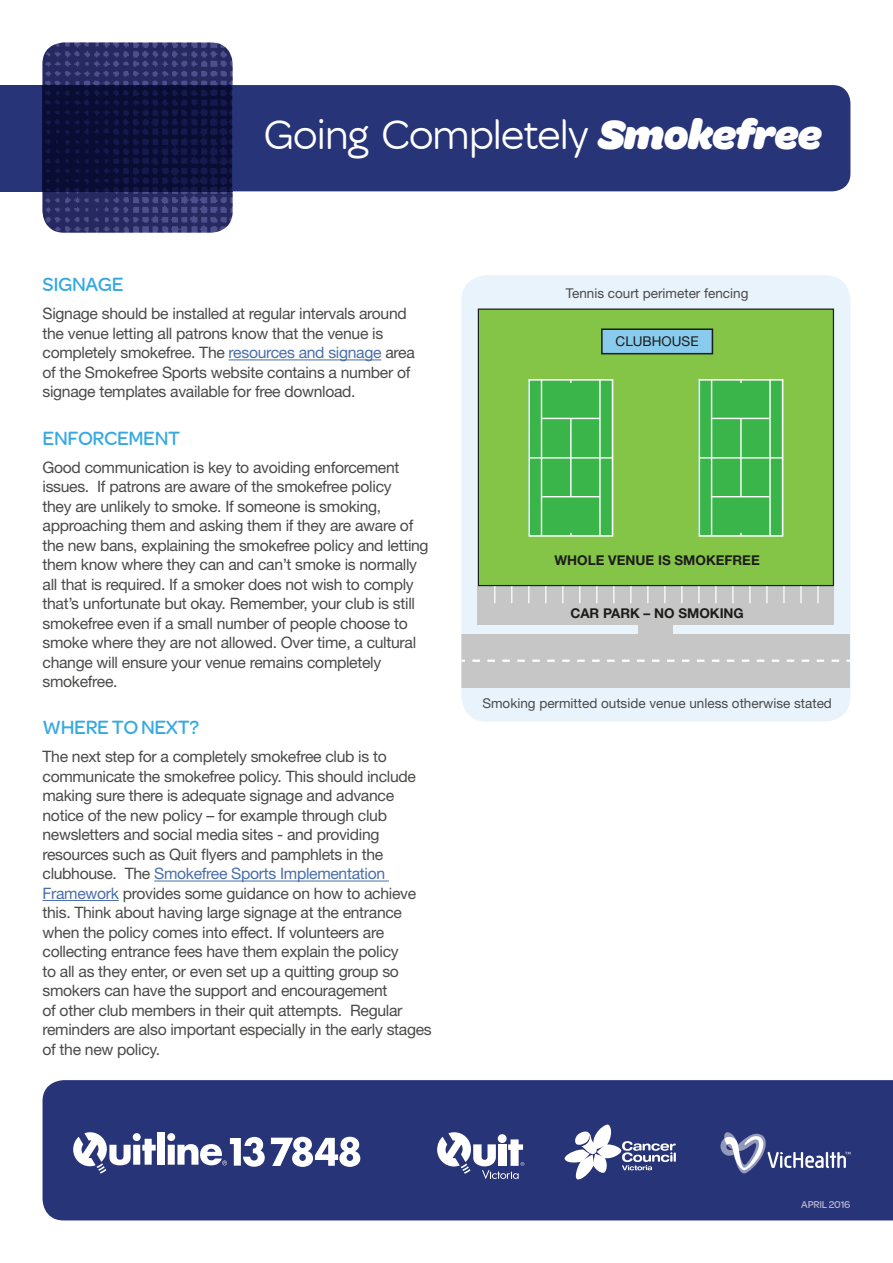
<style>
.page{position:relative;width:893px;height:1263px;background:#fff}
.page>*{position:absolute;margin:0;border:0;box-sizing:border-box;transform-origin:0 0}
.t1{font:43.5px "Omnes";letter-spacing:-.02em;color:#fff}
.t2{font:500 20.25px "Omnes";letter-spacing:-.02em;color:#36a9e1}
.t3{font:15.75px/19.5px "Helvetica Neue LT Std";letter-spacing:-.02em;color:#4a4a49}
.t4{font:13.5px "Helvetica Neue LT Std";color:#4a4a49}
.t5{font:700 13.5px "Helvetica Neue LT Std";color:#1d1d1b}
.t6{font:13.5px "Helvetica Neue LT Std";color:#1d1d1b}
.t7{font:500 10.5px "Omnes";letter-spacing:-.02em;color:#bbb7d3}
.s1{font-weight:900;font-style:italic}
.s2{color:#4a6eaa}
</style>
<div class="page">
<img style="left:43px;top:43px;width:190px;height:190px">
<div style="left:43px;top:1080px;width:850px;height:140px;background:#273477"></div>
<hr style="left:229px;top:359px;width:152px;height:1px;background:#4a6eaa">
<hr style="left:154px;top:881px;width:235px;height:1px;background:#4a6eaa">
<hr style="left:43px;top:900px;width:76px;height:1px;background:#4a6eaa">
<div style="left:0;top:85px;width:43px;height:106px;background:#273477"></div>
<svg style="left:43px;top:85px;width:190px;height:106px;background:#0c103a"></svg>
<div style="left:461px;top:275px;width:389px;height:447px;background:#e9f3fc;border-radius:26px"></div>
<div style="left:478px;top:586px;width:356px;height:39px;background:#c6c6c6"></div>
<div style="left:478px;top:309px;width:355px;height:276px;background:#84c547"></div>
<div style="left:478px;top:309px;width:356px;height:277px;border:1px solid #1d1d1b"></div>
<div style="left:602px;top:329px;width:110px;height:25px;background:#88cbec"></div>
<div style="left:601px;top:328px;width:112px;height:26px;border:2px solid #1d1d1b"></div>
<svg style="left:528px;top:379px;width:85px;height:158px;background:#50bd5e"></svg>
<svg style="left:698px;top:379px;width:85px;height:158px;background:#50bd5e"></svg>
<div style="left:461px;top:634px;width:389px;height:54px;background:#c6c6c6"></div>
<svg style="left:461px;top:659px;width:4px;height:3px"></svg>
<svg style="left:472px;top:659px;width:378px;height:3px"></svg>
<div style="left:639px;top:605px;width:34px;height:41px;background:#c6c6c6"></div>
<svg style="left:817px;top:586px;width:2px;height:17px"></svg>
<svg style="left:800px;top:586px;width:2px;height:17px"></svg>
<svg style="left:783px;top:586px;width:2px;height:17px"></svg>
<svg style="left:766px;top:586px;width:2px;height:17px"></svg>
<svg style="left:749px;top:586px;width:2px;height:17px"></svg>
<svg style="left:732px;top:586px;width:1px;height:17px"></svg>
<svg style="left:715px;top:586px;width:1px;height:17px"></svg>
<svg style="left:698px;top:586px;width:1px;height:17px"></svg>
<svg style="left:681px;top:586px;width:1px;height:17px"></svg>
<svg style="left:664px;top:586px;width:1px;height:17px"></svg>
<svg style="left:647px;top:586px;width:1px;height:17px"></svg>
<svg style="left:630px;top:586px;width:1px;height:17px"></svg>
<svg style="left:613px;top:586px;width:1px;height:17px"></svg>
<svg style="left:596px;top:586px;width:1px;height:17px"></svg>
<svg style="left:579px;top:586px;width:1px;height:17px"></svg>
<svg style="left:562px;top:586px;width:1px;height:17px"></svg>
<svg style="left:545px;top:586px;width:1px;height:17px"></svg>
<svg style="left:528px;top:586px;width:1px;height:17px"></svg>
<svg style="left:511px;top:586px;width:1px;height:17px"></svg>
<svg style="left:494px;top:586px;width:1px;height:17px"></svg>
<svg style="left:437px;top:1132px;width:87px;height:47px"></svg>
<svg style="left:565px;top:1124px;width:111px;height:55px"></svg>
<svg style="left:720px;top:1132px;width:130px;height:41px;background:#566094"></svg>
<div style="left:158px;top:1132px;width:7px;height:33px;background:#fff"></div>
<svg style="left:167px;top:1133px;width:98px;height:34px"></svg>
<svg style="left:271px;top:1137px;width:89px;height:30px"></svg>
<svg style="left:73px;top:1132px;width:83px;height:41px"></svg>
<div style="left:233px;top:85px;width:617px;height:106px;background:#273477"></div>
<h1 class="t1" style="left:263px;top:111px;width:560px">Going Completely <span class="s1">Smokefree</span></h1>
<p class="t2" style="left:43px;top:273px;width:83px">SIGNAGE</p>
<p class="t3" style="left:43px;top:304px;width:374px">Signage should be installed at regular intervals around the venue letting all patrons know that the venue is completely smokefree. The <span class="s2">resources and signage</span> area of the Smokefree Sports website contains a number of signage templates available for free download.</p>
<p class="t2" style="left:43px;top:426px;width:139px">ENFORCEMENT</p>
<p class="t3" style="left:43px;top:457px;width:388px">Good communication is key to avoiding enforcement issues. If patrons are aware of the smokefree policy<br>they are unlikely to smoke. If someone is smoking, approaching them and asking them if they are aware of the new bans, explaining the smokefree policy and letting them know where they can and can’t smoke is normally all that is required. If a smoker does not wish to comply that’s unfortunate but okay. Remember, your club is still smokefree even if a small number of people choose to smoke where they are not allowed. Over time, a cultural change will ensure your venue remains completely smokefree.</p>
<p class="t2" style="left:43px;top:716px;width:158px">WHERE TO NEXT?</p>
<p class="t3" style="left:43px;top:747px;width:391px">The next step for a completely smokefree club is to communicate the smokefree policy. This should include making sure there is adequate signage and advance notice of the new policy – for example through club newsletters and social media sites - and providing resources such as Quit flyers and pamphlets in the clubhouse. The <span class="s2">Smokefree Sports Implementation Framework</span> provides some guidance on how to achieve this. Think about having large signage at the entrance when the policy comes into effect. If volunteers are collecting entrance fees have them explain the policy<br>to all as they enter, or even set up a quitting group so smokers can have the support and encouragement<br>of other club members in their quit attempts. Regular reminders are also important especially in the early stages of the new policy.</p>
<p class="t4" style="left:566px;top:285px;width:184px">Tennis court perimeter fencing</p>
<p class="t6" style="left:616px;top:333px;width:84px">CLUBHOUSE</p>
<p class="t5" style="left:554px;top:552px;width:207px">WHOLE VENUE IS SMOKEFREE</p>
<p class="t5" style="left:570px;top:605px;width:175px">CAR PARK – NO SMOKING</p>
<p class="t4" style="left:482px;top:695px;width:351px">Smoking permitted outside venue unless otherwise stated</p>
<p class="t7" style="left:801px;top:1199px;width:51px">APRIL 2016</p>
</div>
